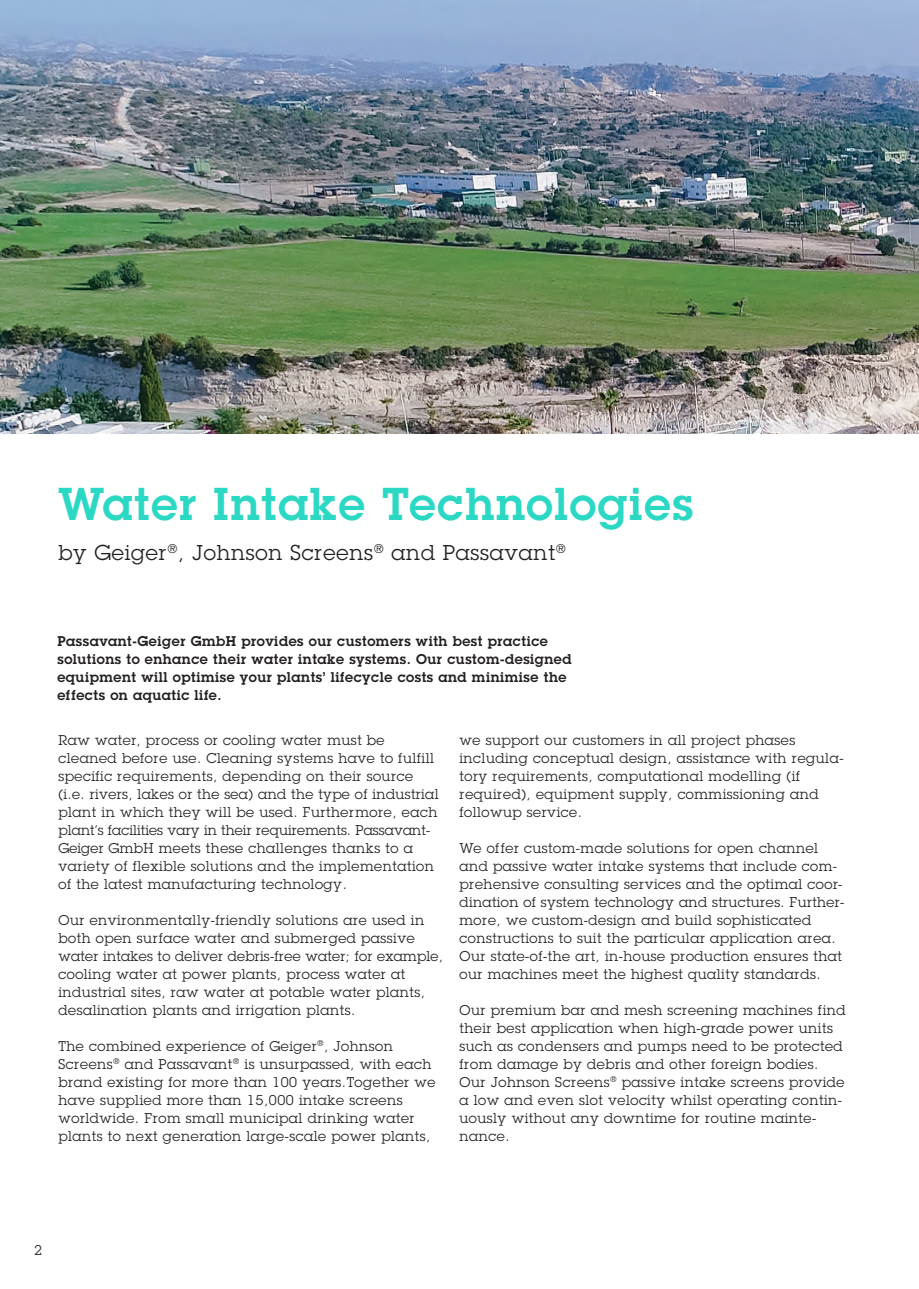
<style>
.page{position:relative;width:919px;height:1289px;background:#fff}
.page>*{position:absolute;margin:0;border:0;box-sizing:border-box;transform-origin:0 0}
.t1{font:600 45px "Lubalin Graph Std";letter-spacing:.04em;color:#2bd8c4}
.t2{font:21px "Lubalin Graph Std";letter-spacing:.04em;color:#231f20}
.t3{font:13.8px/18px "Lubalin Graph Std";letter-spacing:.04em;color:#231f20}
.t4{font:600 13.8px/18px "Lubalin Graph Std";letter-spacing:.04em;color:#231f20}
</style>
<div class="page">
<img style="left:0;top:0;width:918px;height:434px">
<h1 class="t1" style="left:58px;top:474px;width:636px">Water Intake Technologies</h1>
<h2 class="t2" style="left:58px;top:539px;width:509px">by Geiger<sup>®</sup>, Johnson Screens<sup>®</sup> and Passavant<sup>®</sup></h2>
<p class="t4" style="left:57px;top:631px;width:515px">Passavant-Geiger GmbH provides our customers with best practice solutions to enhance their water intake systems. Our custom-designed equipment will optimise your plants’ lifecycle costs and minimise the effects on aquatic life.</p>
<p class="t3" style="left:58px;top:730px;width:381px">Raw water, process or cooling water must be cleaned before use. Cleaning systems have to fulfill specific requirements, depending on their source (i.e. rivers, lakes or the sea) and the type of industrial plant in which they will be used. Furthermore, each plant’s facilities vary in their requirements. Passavant-Geiger GmbH meets these challenges thanks to a variety of flexible solutions and the implementation of the latest manufacturing technology.</p>
<p class="t3" style="left:58px;top:910px;width:386px">Our environmentally-friendly solutions are used in both open surface water and submerged passive water intakes to deliver debris-free water; for example, cooling water at power plants, process water at industrial sites, raw water at potable water plants, desalination plants and irrigation plants.</p>
<p class="t3" style="left:58px;top:1036px;width:378px">The combined experience of Geiger<sup>®</sup>, Johnson Screens<sup>®</sup> and Passavant<sup>®</sup> is unsurpassed, with each brand existing for more than 100 years.Together we have supplied more than 15,000 intake screens worldwide. From small municipal drinking water plants to next generation large-scale power plants,</p>
<p class="t3" style="left:459px;top:730px;width:385px">we support our customers in all project phases including conceptual design, assistance with regula&shy;tory requirements, computational modelling (if required), equipment supply, commissioning and followup service.</p>
<p class="t3" style="left:459px;top:838px;width:385px">We offer custom-made solutions for open channel and passive water intake systems that include com&shy;prehensive consulting services and the optimal coor&shy;dination of system technology and structures. Further&shy;more, we custom-design and build sophisticated constructions to suit the particular application area.<br>Our state-of-the art, in-house production ensures that our machines meet the highest quality standards.</p>
<p class="t3" style="left:459px;top:1000px;width:387px">Our premium bar and mesh screening machines find their best application when high-grade power units such as condensers and pumps need to be protected from damage by debris and other foreign bodies.<br>Our Johnson Screens<sup>®</sup> passive intake screens provide a low and even slot velocity whilst operating contin&shy;uously without any downtime for routine mainte&shy;nance.</p>
<p class="t3" style="left:34px;top:1240px;width:10px">2</p>
</div>
